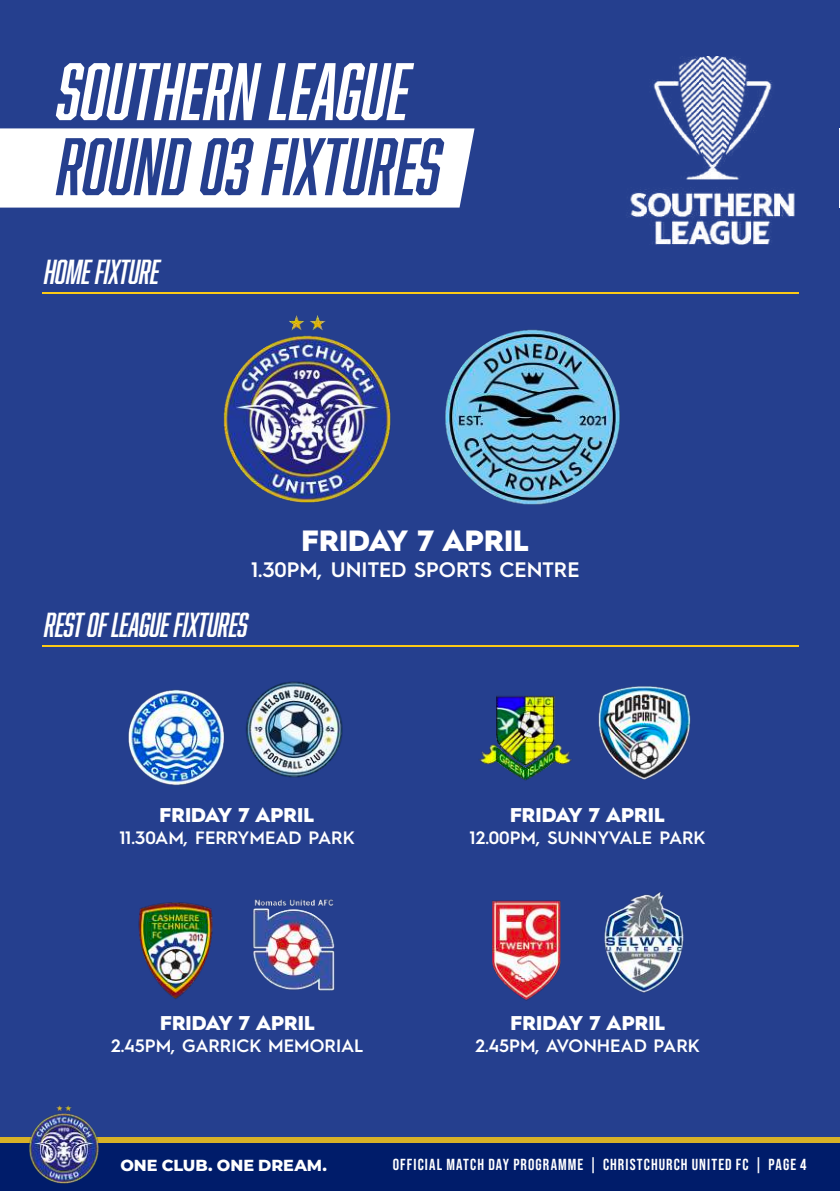
<style>
.page{position:relative;width:840px;height:1191px;background:#fff}
.page>*{position:absolute;margin:0;border:0;box-sizing:border-box;transform-origin:0 0}
.t1{font:italic 75px "Abolition";color:#253f8e}
.t2{font:italic 75px "Abolition";color:#fff}
.t3{font:italic 32px "Abolition";letter-spacing:-.01em;color:#fff}
.t4{font:900 29.4px "Hurme Geometric Sans 2";color:#fff}
.t5{font:600 21px "Hurme Geometric Sans 2";color:#fff}
.t6{font:900 20px "Hurme Geometric Sans 2";color:#fff}
.t7{font:600 18px "Hurme Geometric Sans 2";color:#fff}
.t8{font:700 16px "Bebas Neue Pro";letter-spacing:.065em;color:#fff}
.t9{font:800 16px "Montserrat";color:#fff}
</style>
<div class="page">
<div style="left:0;top:0;width:839px;height:1191px;background:#253f8e"></div>
<div style="left:0;top:1137px;width:839px;height:54px;background:#d8b127"></div>
<div style="left:0;top:1143px;width:839px;height:48px;background:#001c6a"></div>
<img style="left:29px;top:1105px;width:70px;height:79px">
<img style="left:629px;top:56px;width:166px;height:189px">
<img style="left:223px;top:315px;width:168px;height:188px">
<img style="left:444px;top:329px;width:176px;height:176px">
<img style="left:246px;top:681px;width:97px;height:97px">
<img style="left:252px;top:899px;width:83px;height:92px">
<img style="left:598px;top:686px;width:93px;height:94px">
<img style="left:604px;top:892px;width:80px;height:101px">
<img style="left:128px;top:689px;width:97px;height:97px">
<img style="left:138px;top:902px;width:75px;height:97px">
<img style="left:479px;top:695px;width:93px;height:86px">
<img style="left:492px;top:900px;width:69px;height:101px">
<hr style="left:42px;top:292px;width:756px;height:2px;background:#fcca16">
<hr style="left:42px;top:645px;width:756px;height:2px;background:#fcca16">
<div style="left:0;top:128px;width:474px;height:80px;background:#fff"></div>
<h1 class="t2" style="left:58px;top:48px;width:354px">SOUTHERN LEAGUE</h1>
<h1 class="t1" style="left:58px;top:123px;width:385px">ROUND 03 FIXTURES</h1>
<h2 class="t3" style="left:45px;top:253px;width:117px">HOME FIXTURE</h2>
<h3 class="t4" style="left:301px;top:520px;width:229px">FRIDAY 7 APRIL</h3>
<p class="t5" style="left:251px;top:555px;width:330px">1.30PM, UNITED SPORTS CENTRE</p>
<h2 class="t3" style="left:45px;top:606px;width:205px">REST OF LEAGUE FIXTURES</h2>
<p class="t6" style="left:159px;top:801px;width:156px">FRIDAY 7 APRIL</p>
<p class="t7" style="left:119px;top:825px;width:237px">11.30AM, FERRYMEAD PARK</p>
<p class="t6" style="left:160px;top:1009px;width:156px">FRIDAY 7 APRIL</p>
<p class="t7" style="left:111px;top:1033px;width:254px">2.45PM, GARRICK MEMORIAL</p>
<p class="t6" style="left:509px;top:801px;width:156px">FRIDAY 7 APRIL</p>
<p class="t7" style="left:469px;top:825px;width:237px">12.00PM, SUNNYVALE PARK</p>
<p class="t6" style="left:510px;top:1009px;width:156px">FRIDAY 7 APRIL</p>
<p class="t7" style="left:475px;top:1033px;width:226px">2.45PM, AVONHEAD PARK</p>
<p class="t9" style="left:120px;top:1153px;width:208px">ONE CLUB. ONE DREAM.</p>
<p class="t8" style="left:392px;top:1155px;width:415px">OFFICIAL MATCH DAY PROGRAMME | CHRISTCHURCH UNITED FC | PAGE 4</p>
</div>
